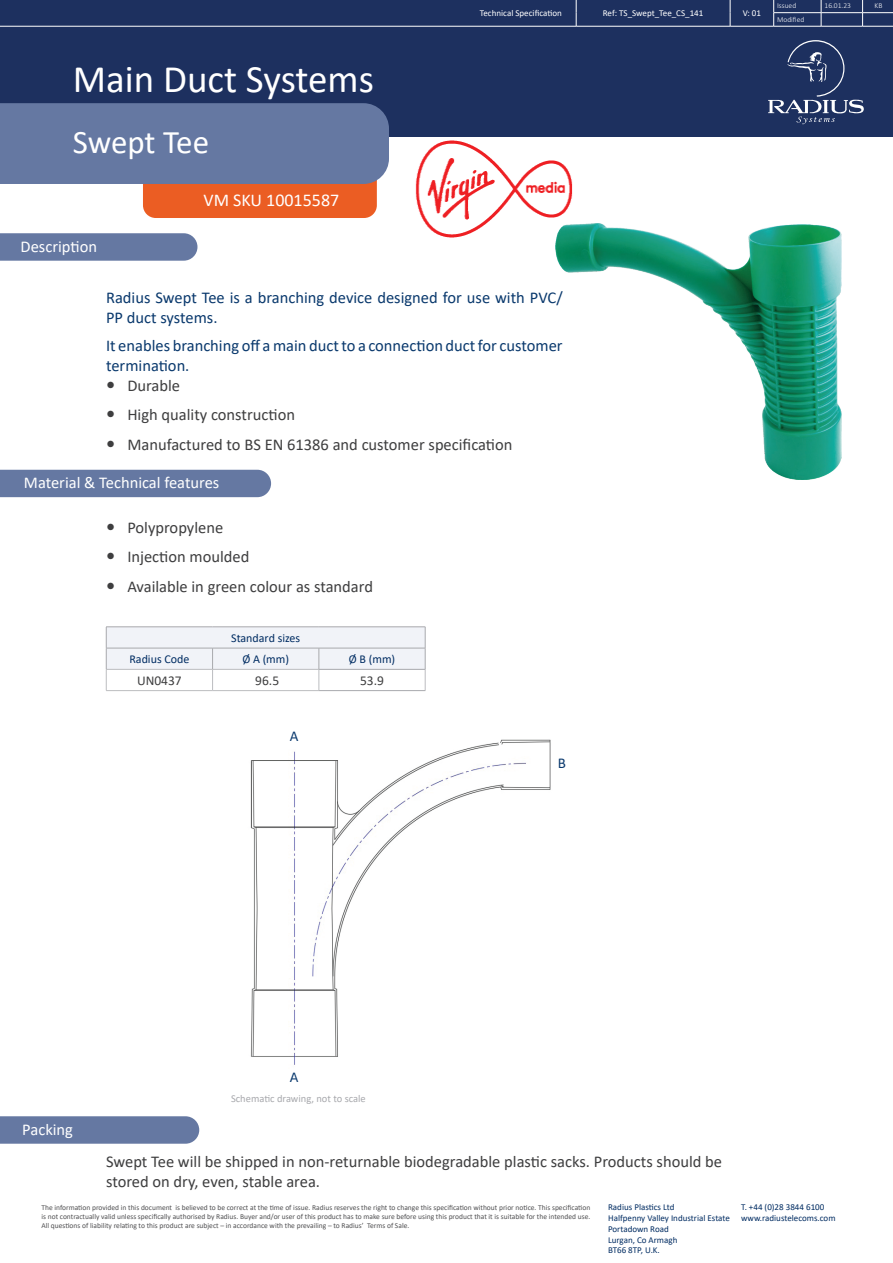
<style>
.page{position:relative;width:893px;height:1263px;background:#fff}
.page>*{position:absolute;margin:0;border:0;box-sizing:border-box;transform-origin:0 0}
.t1{font:39px "Calibri";color:#fff}
.t2{font:33px "Calibri";letter-spacing:-.005em;color:#fff}
.t3{font:18px "Calibri";color:#fff}
.t4{font:16.5px/29.5px "Calibri";color:#3e3e3f}
.t5{font:16.5px/19.8px "Calibri";color:#0a396d}
.t6{font:16.5px "Calibri";color:#fff}
.t7{font:15px "Calibri";color:#0a396d}
.t8{font:13.5px "Calibri";color:#3e3e3f}
.t9{font:12px "Calibri";color:#002c62}
.t10{font:10.5px "Calibri";color:#a8a9ad}
.t11{font:9px/10.8px "Calibri";color:#002c62}
.t12{font:9px "Calibri";color:#fff}
.t13{font:7.5px/9px "Calibri";color:#505052;text-align:justify}
.t14{font:300 7.5px "Calibri";color:#fff}
</style>
<div class="page">
<div style="left:143px;top:150px;width:234px;height:68px;background:#eb5d23;border-radius:13px"></div>
<div style="left:0;top:0;width:893px;height:137px;background:#1d305f"></div>
<div style="left:0;top:103px;width:389px;height:81px;background:#6578a2"></div>
<svg style="left:768px;top:40px;width:96px;height:84px"></svg>
<svg style="left:730px;top:0;width:1px;height:26px"></svg>
<hr style="left:730px;top:26px;width:44px;height:1px;background:#fff">
<hr style="left:576px;top:26px;width:154px;height:1px;background:#fff">
<hr style="left:773px;top:12px;width:48px;height:1px;background:#fff">
<svg style="left:773px;top:0;width:1px;height:26px"></svg>
<hr style="left:821px;top:12px;width:42px;height:1px;background:#fff">
<svg style="left:821px;top:0;width:1px;height:26px"></svg>
<hr style="left:863px;top:12px;width:30px;height:1px;background:#fff">
<svg style="left:862px;top:0;width:1px;height:26px"></svg>
<hr style="left:774px;top:26px;width:47px;height:1px;background:#fff">
<hr style="left:821px;top:26px;width:42px;height:1px;background:#fff">
<hr style="left:863px;top:26px;width:30px;height:1px;background:#fff">
<svg style="left:576px;top:0;width:1px;height:26px"></svg>
<hr style="left:0;top:26px;width:576px;height:1px;background:#fff">
<img style="left:555px;top:224px;width:286px;height:256px">
<svg style="left:0;top:233px;width:197px;height:28px;background:#6a7ca5"></svg>
<div style="left:0;top:470px;width:271px;height:27px;background:#6578a2"></div>
<img style="left:250px;top:739px;width:301px;height:326px">
<hr style="left:106px;top:690px;width:107px;height:1px;background:#bcbdc0">
<hr style="left:213px;top:690px;width:106px;height:1px;background:#bcbdc0">
<hr style="left:106px;top:626px;width:107px;height:1px;background:#a8a9ad">
<hr style="left:213px;top:626px;width:106px;height:1px;background:#a8a9ad">
<hr style="left:319px;top:626px;width:106px;height:1px;background:#a8a9ad">
<svg style="left:106px;top:627px;width:320px;height:63px"></svg>
<hr style="left:319px;top:669px;width:106px;height:1px;background:#a8a9ad">
<hr style="left:319px;top:690px;width:106px;height:1px;background:#a8a9ad">
<svg style="left:0;top:1116px;width:199px;height:28px;background:#6a7ca5"></svg>
<img style="left:380px;top:140px;width:223px;height:99px">
<p class="t12" style="left:480px;top:7px;width:83px">Technical Specification</p>
<p class="t12" style="left:603px;top:7px;width:102px">Ref: TS_Swept_Tee_CS_141</p>
<p class="t12" style="left:743px;top:7px;width:20px">V: 01</p>
<p class="t14" style="left:777px;top:1px;width:21px">Issued</p>
<p class="t14" style="left:824px;top:1px;width:28px">16.01.23</p>
<p class="t14" style="left:875px;top:1px;width:9px">KB</p>
<p class="t14" style="left:777px;top:15px;width:29px">Modified</p>
<h1 class="t1" style="left:73px;top:52px;width:303px">Main Duct Systems</h1>
<h2 class="t2" style="left:73px;top:119px;width:138px">Swept Tee</h2>
<h3 class="t6" style="left:21px;top:235px;width:78px">Description</h3>
<h3 class="t3" style="left:204px;top:187px;width:137px">VM SKU 10015587</h3>
<h3 class="t5" style="left:106px;top:287px;width:458px">Radius Swept Tee is a branching device designed for use with PVC/<br>PP duct systems.</h3>
<h3 class="t5" style="left:106px;top:335px;width:458px">It enables branching off a main duct to a connection duct for customer termination.</h3>
<h3 class="t4" style="left:127px;top:370px;width:387px">Durable<br>High quality construction<br>Manufactured to BS EN 61386 and customer specification</h3>
<h3 class="t6" style="left:24px;top:471px;width:197px">Material &amp; Technical features</h3>
<h3 class="t4" style="left:127px;top:512px;width:247px">Polypropylene<br>Injection moulded<br>Available in green colour as standard</h3>
<h3 class="t9" style="left:231px;top:630px;width:71px">Standard sizes</h3>
<h3 class="t9" style="left:129px;top:651px;width:62px">Radius Code</h3>
<h3 class="t9" style="left:242px;top:651px;width:48px">Ø A (mm)</h3>
<h3 class="t9" style="left:349px;top:651px;width:48px">Ø B (mm)</h3>
<h3 class="t8" style="left:137px;top:671px;width:46px">UN0437</h3>
<h3 class="t8" style="left:255px;top:671px;width:25px">96.5</h3>
<h3 class="t8" style="left:360px;top:671px;width:25px">53.9</h3>
<h3 class="t7" style="left:290px;top:726px;width:10px">A</h3>
<h3 class="t7" style="left:558px;top:753px;width:10px">B</h3>
<h3 class="t6" style="left:22px;top:1118px;width:52px">Packing</h3>
<h3 class="t10" style="left:231px;top:1091px;width:136px">Schematic drawing, not to scale</h3>
<h3 class="t4" style="left:106px;top:1151px;width:617px;line-height:19.8px">Swept Tee will be shipped in non-returnable biodegradable plastic sacks. Products should be stored on dry, even, stable area.</h3>
<p class="t13" style="left:41px;top:1203px;width:550px">The information provided in this document is believed to be correct at the time of issue. Radius reserves the right to change this specification without prior notice. This specification is not contractually valid unless specifically authorised by Radius. Buyer and/or user of this product has to make sure before using this product that it is suitable for the intended use.<br>All questions of liability relating to this product are subject – in accordance with the prevailing – to Radius’ Terms of Sale.</p>
<p class="t11" style="left:608px;top:1201px;width:123px">Radius Plastics Ltd<br>Halfpenny Valley Industrial Estate<br>Portadown Road<br>Lurgan, Co Armagh<br>BT66 8TP, U.K.</p>
<p class="t11" style="left:741px;top:1201px;width:96px">T. +44 (0)28 3844 6100 www.radiustelecoms.com</p>
</div>
